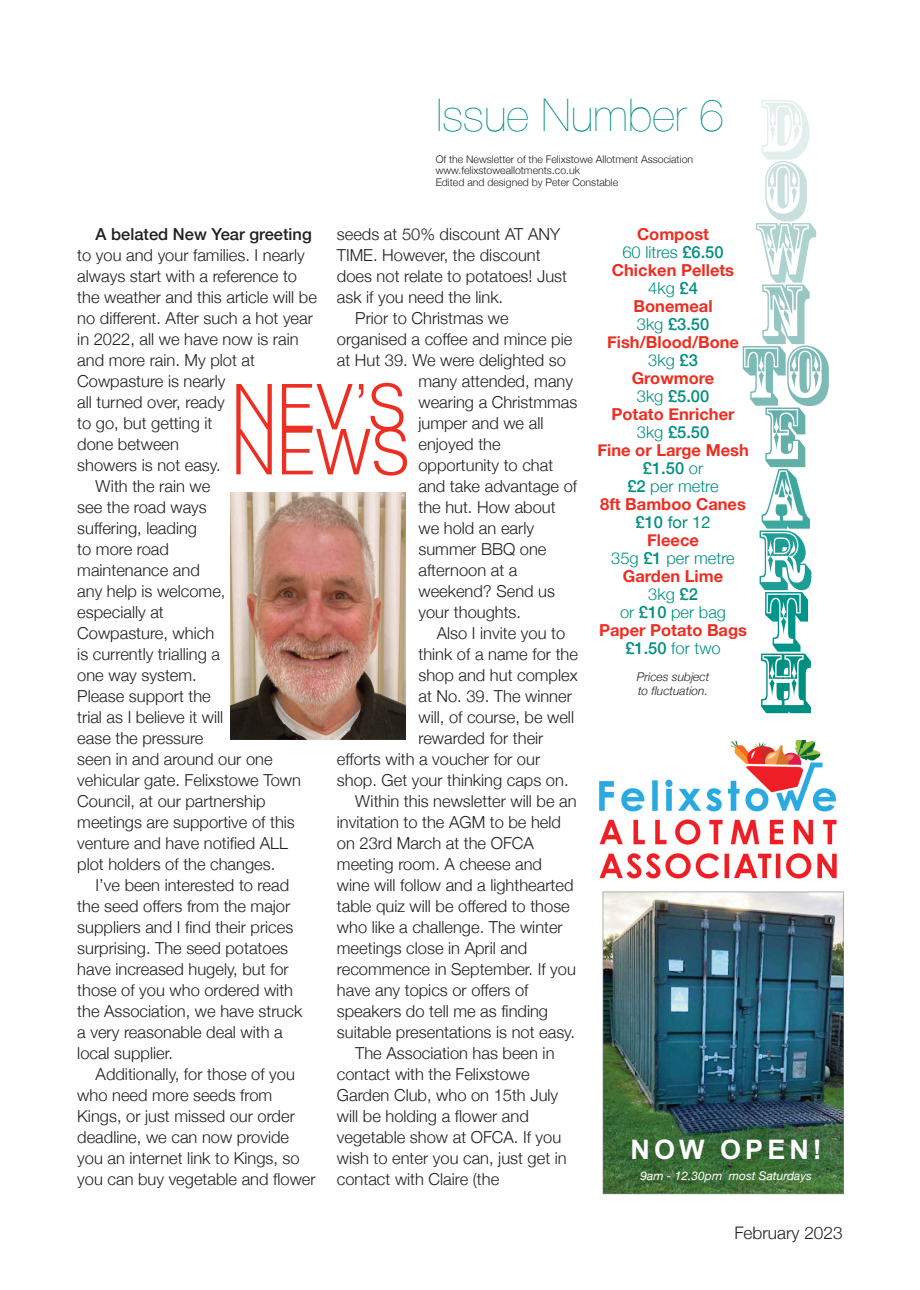
<style>
.page{position:relative;width:920px;height:1290px;background:#fff}
.page>*{position:absolute;margin:0;border:0;box-sizing:border-box;transform-origin:0 0}
.t1{font:79.5px "Rosewood Std";color:#7cbab6}
.t2{font:79.5px "Rosewood Std";color:#e3efed}
.t3{font:79.5px "Rosewood Std";color:#c8dfdd}
.t4{font:79.5px "Rosewood Std";color:#aed2ce}
.t5{font:79.5px "Rosewood Std";color:#97c6c2}
.t6{font:79.5px "Rosewood Std";color:#63b0a9}
.t7{font:79.5px "Rosewood Std";color:#3ea79f}
.t8{font:79.5px "Rosewood Std";color:#1c9e94}
.t9{font:79.5px "Rosewood Std";color:#00958a}
.t10{font:79.5px "Rosewood Std";color:#008f81}
.t11{font:300 63px/45px "Helvetica";color:#ec2f23}
.t12{font:200 45px "Helvetica Neue";color:#008f81}
.t13{font:700 27px "Arial";letter-spacing:.15em;color:#fff}
.t14{font:300 17.25px "Helvetica Neue";color:#231f20}
.t15{font:300 16.5px "Helvetica Neue";color:#231f20}
.t16{font:700 16.5px/18px "Helvetica Neue";color:#ec2f23;text-align:center}
.t17{font:500 16.5px "Helvetica Neue";color:#231f20}
.t18{font:italic 300 12px/13.5px "Helvetica Neue";color:#231f20}
.t19{font:italic 12px "Helvetica Neue";color:#fff}
.t20{font:300 10.5px/11.2px "Helvetica Neue";color:#231f20}
.s1{font-weight:300;color:#008f81}
.s2{font-weight:500;color:#008f81}
.s3{font-weight:400;color:#008f81}
</style>
<div class="page">
<img style="left:599px;top:740px;width:238px;height:139px">
<img style="left:605px;top:893px;width:237px;height:299px">
<div style="left:603px;top:891px;width:241px;height:303px;border:1px solid #808285"></div>
<img style="left:232px;top:494px;width:172px;height:244px">
<div style="left:230px;top:492px;width:176px;height:248px;border:1px solid #e7e8e9"></div>
<h3 class="t12" style="left:437px;top:89px;width:289px">Issue Number 6</h3>
<h1 class="t2" style="left:759px;top:100px;width:50px">D</h1>
<h1 class="t3" style="left:761px;top:161px;width:46px">O</h1>
<h1 class="t4" style="left:753px;top:223px;width:62px">W</h1>
<h1 class="t5" style="left:760px;top:284px;width:48px">N</h1>
<h1 class="t1" style="left:739px;top:346px;width:90px">TO</h1>
<h1 class="t6" style="left:763px;top:407px;width:42px">E</h1>
<h1 class="t7" style="left:759px;top:469px;width:49px">A</h1>
<h1 class="t8" style="left:757px;top:530px;width:54px">R</h1>
<h1 class="t9" style="left:761px;top:592px;width:46px">T</h1>
<h1 class="t10" style="left:758px;top:653px;width:51px">H</h1>
<p class="t20" style="left:436px;top:153px;width:259px">Of the Newsletter of the Felixstowe Allotment Association www.felixstoweallotments.co.uk<br>Edited and designed by Peter Constable</p>
<p class="t15" style="left:337px;top:224px;width:225px">seeds at 50% discount AT ANY</p>
<p class="t15" style="left:337px;top:245px;width:205px">TIME. However, the discount</p>
<p class="t15" style="left:337px;top:266px;width:232px">does not relate to potatoes! Just</p>
<p class="t15" style="left:337px;top:287px;width:168px">ask if you need the link.</p>
<p class="t15" style="left:355px;top:308px;width:155px">Prior to Christmas we</p>
<p class="t15" style="left:337px;top:329px;width:237px">organised a coffee and mince pie</p>
<p class="t15" style="left:337px;top:350px;width:230px">at Hut 39. We were delighted so</p>
<p class="t15" style="left:418px;top:371px;width:156px">many attended, many</p>
<p class="t15" style="left:418px;top:392px;width:160px">wearing a Christmmas</p>
<p class="t15" style="left:418px;top:413px;width:127px">jumper and we all</p>
<p class="t15" style="left:418px;top:434px;width:84px">enjoyed the</p>
<p class="t15" style="left:418px;top:455px;width:136px">opportunity to chat</p>
<p class="t15" style="left:418px;top:476px;width:160px">and take advantage of</p>
<p class="t15" style="left:418px;top:497px;width:139px">the hut. How about</p>
<p class="t15" style="left:418px;top:518px;width:117px">we hold an early</p>
<p class="t15" style="left:418px;top:539px;width:130px">summer BBQ one</p>
<p class="t15" style="left:418px;top:560px;width:101px">afternoon at a</p>
<p class="t15" style="left:418px;top:581px;width:138px">weekend? Send us</p>
<p class="t15" style="left:418px;top:602px;width:104px">your thoughts.</p>
<p class="t15" style="left:437px;top:623px;width:130px">Also I invite you to</p>
<p class="t15" style="left:418px;top:644px;width:161px">think of a name for the</p>
<p class="t15" style="left:418px;top:665px;width:161px">shop and hut complex</p>
<p class="t15" style="left:418px;top:686px;width:155px">at No. 39. The winner</p>
<p class="t15" style="left:418px;top:707px;width:157px">will, of course, be well</p>
<p class="t15" style="left:418px;top:728px;width:127px">rewarded for their</p>
<p class="t15" style="left:337px;top:749px;width:205px">efforts with a voucher for our</p>
<p class="t15" style="left:337px;top:770px;width:233px">shop. Get your thinking caps on.</p>
<p class="t15" style="left:355px;top:791px;width:223px">Within this newsletter will be an</p>
<p class="t15" style="left:337px;top:812px;width:226px">invitation to the AGM to be held</p>
<p class="t15" style="left:337px;top:833px;width:198px">on 23rd March at the OFCA</p>
<p class="t15" style="left:337px;top:854px;width:207px">meeting room. A cheese and</p>
<p class="t15" style="left:337px;top:875px;width:238px">wine will follow and a lighthearted</p>
<p class="t15" style="left:337px;top:896px;width:234px">table quiz will be offered to those</p>
<p class="t15" style="left:337px;top:917px;width:227px">who like a challenge. The winter</p>
<p class="t15" style="left:337px;top:938px;width:192px">meetings close in April and</p>
<p class="t15" style="left:337px;top:959px;width:241px">recommence in September. If you</p>
<p class="t15" style="left:337px;top:980px;width:193px">have any topics or offers of</p>
<p class="t15" style="left:337px;top:1001px;width:213px">speakers do tell me as finding</p>
<p class="t15" style="left:337px;top:1022px;width:240px">suitable presentations is not easy.</p>
<p class="t15" style="left:355px;top:1043px;width:201px">The Association has been in</p>
<p class="t15" style="left:337px;top:1064px;width:194px">contact with the Felixstowe</p>
<p class="t15" style="left:337px;top:1085px;width:223px">Garden Club, who on 15th July</p>
<p class="t15" style="left:337px;top:1106px;width:193px">will be holding a flower and</p>
<p class="t15" style="left:337px;top:1127px;width:226px">vegetable show at OFCA. If you</p>
<p class="t15" style="left:337px;top:1148px;width:231px">wish to enter you can, just get in</p>
<p class="t15" style="left:337px;top:1169px;width:164px">contact with Claire (the</p>
<p class="t16" style="left:597px;top:225px;width:153px">Compost<br><span class="s1">60 litres</span> <span class="s2">£6.50<br></span>Chicken Pellets<br><span class="s1">4kg</span> <span class="s2">£4<br></span>Bonemeal<br><span class="s1">3kg</span> <span class="s2">£3.50<br></span>Fish/Blood/Bone<br><span class="s1">3kg</span> <span class="s2">£3<br></span>Growmore<br><span class="s1">3kg</span> <span class="s2">£5.00<br></span>Potato Enricher<br><span class="s1">3kg</span> <span class="s2">£5.50<br></span>Fine or Large Mesh <span class="s2">£1.50</span> <span class="s1">or<br></span><span class="s2">£2</span> <span class="s1">per metre<br></span>8ft Bamboo Canes <span class="s2">£10</span> <span class="s3">for 12<br></span>Fleece<br><span class="s1">35g</span> <span class="s2">£1</span> <span class="s1">per metre<br></span>Garden Lime<br><span class="s1">3kg</span> <span class="s2">£2<br></span><span class="s1">or</span> <span class="s2">£10</span> <span class="s1">per bag<br></span>Paper Potato Bags <span class="s2">£1.50</span> <span class="s1">for two</span></p>
<p class="t18" style="left:637px;top:670px;width:74px">Prices subject to fluctuation.</p>
<p class="t17" style="left:96px;top:224px;width:218px">A belated New Year greeting</p>
<p class="t15" style="left:77px;top:245px;width:229px">to you and your families. I nearly</p>
<p class="t15" style="left:77px;top:266px;width:221px">always start with a reference to</p>
<p class="t15" style="left:77px;top:287px;width:241px">the weather and this article will be</p>
<p class="t15" style="left:77px;top:308px;width:237px">no different. After such a hot year</p>
<p class="t15" style="left:77px;top:329px;width:223px">in 2022, all we have now is rain</p>
<p class="t15" style="left:77px;top:350px;width:179px">and more rain. My plot at</p>
<p class="t15" style="left:77px;top:371px;width:150px">Cowpasture is nearly</p>
<p class="t15" style="left:77px;top:392px;width:149px">all turned over, ready</p>
<p class="t15" style="left:77px;top:413px;width:137px">to go, but getting it</p>
<p class="t15" style="left:77px;top:434px;width:103px">done between</p>
<p class="t15" style="left:77px;top:455px;width:145px">showers is not easy.</p>
<p class="t15" style="left:96px;top:476px;width:116px">With the rain we</p>
<p class="t15" style="left:77px;top:497px;width:131px">see the road ways</p>
<p class="t15" style="left:77px;top:518px;width:121px">suffering, leading</p>
<p class="t15" style="left:77px;top:539px;width:93px">to more road</p>
<p class="t15" style="left:77px;top:560px;width:124px">maintenance and</p>
<p class="t15" style="left:77px;top:581px;width:150px">any help is welcome,</p>
<p class="t15" style="left:77px;top:602px;width:88px">especially at</p>
<p class="t15" style="left:77px;top:623px;width:138px">Cowpasture, which</p>
<p class="t15" style="left:77px;top:644px;width:144px">is currently trialling a</p>
<p class="t15" style="left:77px;top:665px;width:121px">one way system.</p>
<p class="t15" style="left:77px;top:686px;width:135px">Please support the</p>
<p class="t15" style="left:77px;top:707px;width:148px">trial as I believe it will</p>
<p class="t15" style="left:77px;top:728px;width:128px">ease the pressure</p>
<p class="t15" style="left:77px;top:749px;width:197px">seen in and around our one</p>
<p class="t15" style="left:77px;top:770px;width:225px">vehicular gate. Felixstowe Town</p>
<p class="t15" style="left:77px;top:791px;width:190px">Council, at our partnership</p>
<p class="t15" style="left:77px;top:812px;width:219px">meetings are supportive of this</p>
<p class="t15" style="left:77px;top:833px;width:212px">venture and have notified ALL</p>
<p class="t15" style="left:77px;top:854px;width:200px">plot holders of the changes.</p>
<p class="t15" style="left:96px;top:875px;width:195px">I’ve been interested to read</p>
<p class="t15" style="left:77px;top:896px;width:215px">the seed offers from the major</p>
<p class="t15" style="left:77px;top:917px;width:218px">suppliers and I find their prices</p>
<p class="t15" style="left:77px;top:938px;width:212px">surprising. The seed potatoes</p>
<p class="t15" style="left:77px;top:959px;width:213px">have increased hugely, but for</p>
<p class="t15" style="left:77px;top:980px;width:217px">those of you who ordered with</p>
<p class="t15" style="left:77px;top:1001px;width:226px">the Association, we have struck</p>
<p class="t15" style="left:77px;top:1022px;width:207px">a very reasonable deal with a</p>
<p class="t15" style="left:77px;top:1043px;width:97px">local supplier.</p>
<p class="t15" style="left:96px;top:1064px;width:201px">Additionally, for those of you</p>
<p class="t15" style="left:77px;top:1085px;width:197px">who need more seeds from</p>
<p class="t15" style="left:77px;top:1106px;width:219px">Kings, or just missed our order</p>
<p class="t15" style="left:77px;top:1127px;width:213px">deadline, we can now provide</p>
<p class="t15" style="left:77px;top:1148px;width:224px">you an internet link to Kings, so</p>
<p class="t15" style="left:77px;top:1169px;width:240px">you can buy vegetable and flower</p>
<h2 class="t11" style="left:231px;top:380px;width:180px">NEV’S<br>NEWS</h2>
<h3 class="t13" style="left:630px;top:1133px;width:193px">NOW OPEN!</h3>
<p class="t19" style="left:640px;top:1168px;width:173px">9am - 12.30pm most Saturdays</p>
<p class="t14" style="left:734px;top:1222px;width:110px">February 2023</p>
</div>
